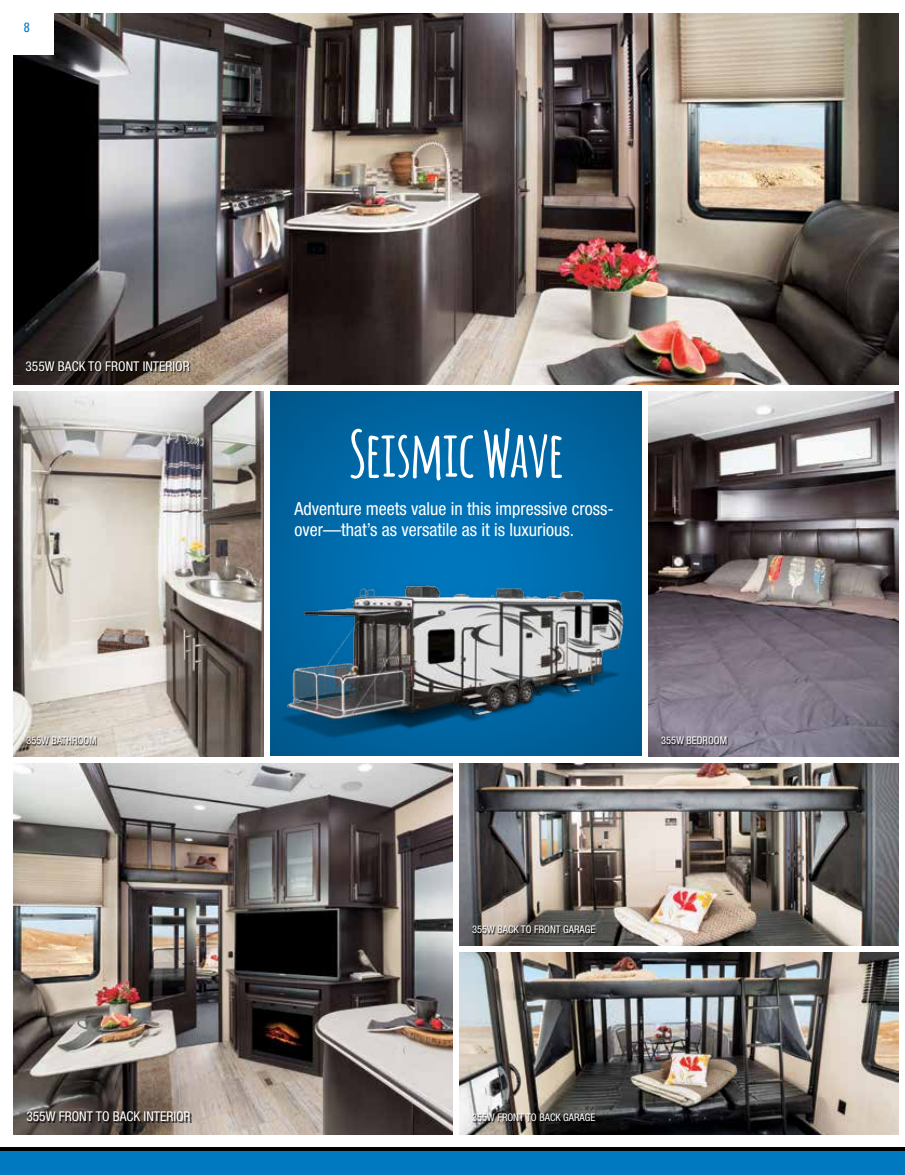
<style>
.page{position:relative;width:905px;height:1175px;background:#fff}
.page>*{position:absolute;margin:0;border:0;box-sizing:border-box;transform-origin:0 0}
.t1{font:700 63px "Amatic";letter-spacing:.01em;color:#fff}
.t2{font:condensed 18px/21px "Helvetica Neue";color:#fff}
.t3{font:condensed 13.5px "Helvetica Neue";color:#fff}
.t4{font:condensed 13.5px "Univers";color:#0079c1}
.t5{font:condensed 10.5px "Helvetica Neue";color:#fff}
</style>
<div class="page">
<div style="left:268px;top:389px;width:374px;height:367px;background:#000;opacity:.4"></div>
<img style="left:459px;top:952px;width:439px;height:182px">
<img style="left:459px;top:763px;width:439px;height:182px">
<img style="left:14px;top:763px;width:438px;height:371px">
<img style="left:14px;top:392px;width:249px;height:364px">
<img style="left:648px;top:392px;width:250px;height:364px">
<img style="left:14px;top:14px;width:884px;height:371px">
<div style="left:0;top:1147px;width:904px;height:27px;background:#000"></div>
<div style="left:0;top:1151px;width:904px;height:23px;background:#0079c1"></div>
<div style="left:26px;top:362px;width:165px;height:10px;background:#000;opacity:.5"></div>
<div style="left:27px;top:736px;width:71px;height:10px;background:#000;opacity:.5"></div>
<div style="left:662px;top:736px;width:66px;height:10px;background:#000;opacity:.5"></div>
<div style="left:27px;top:1112px;width:165px;height:11px;background:#000;opacity:.5"></div>
<div style="left:473px;top:1113px;width:124px;height:10px;background:#000;opacity:.5"></div>
<div style="left:473px;top:925px;width:124px;height:10px;background:#000;opacity:.5"></div>
<div style="left:0;top:0;width:53px;height:54px;background:#fff"></div>
<img style="left:278px;top:563px;width:374px;height:186px">
<p class="t4" style="left:24px;top:19px;width:7px">8</p>
<p class="t3" style="left:25px;top:358px;width:166px">355W BACK TO FRONT INTERIOR</p>
<h1 class="t1" style="left:349px;top:409px;width:215px">Seismic Wave</h1>
<p class="t2" style="left:294px;top:498px;width:321px">Adventure meets value in this impressive cross&shy;over—that’s as versatile as it is luxurious.</p>
<p class="t5" style="left:26px;top:734px;width:72px">355W BATHROOM</p>
<p class="t5" style="left:661px;top:734px;width:67px">355W BEDROOM</p>
<p class="t5" style="left:472px;top:923px;width:125px">355W BACK TO FRONT GARAGE</p>
<p class="t3" style="left:26px;top:1108px;width:166px">355W FRONT TO BACK INTERIOR</p>
<p class="t5" style="left:472px;top:1110px;width:125px">355W FRONT TO BACK GARAGE</p>
</div>
